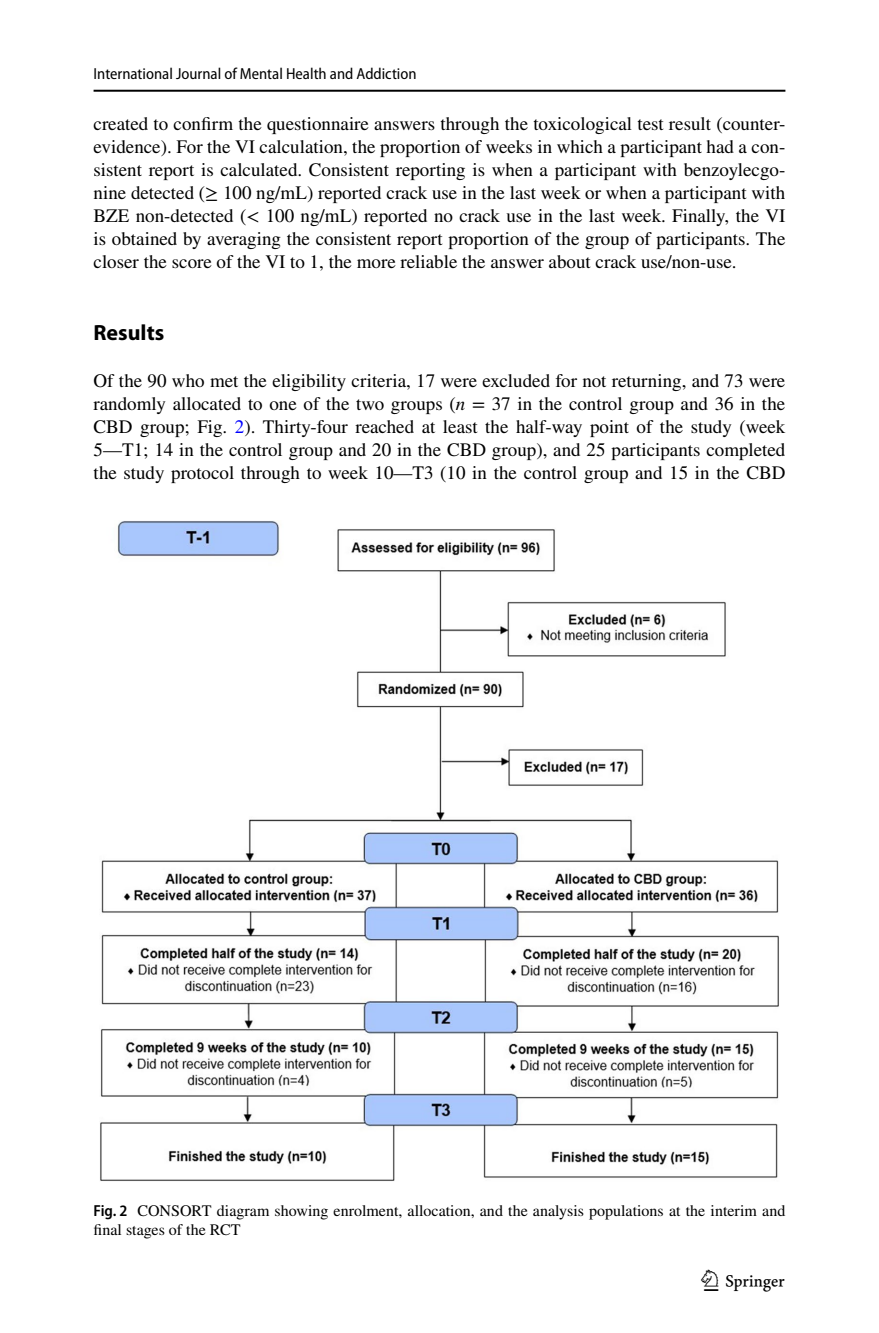
<style>
.page{position:relative;width:879px;height:1333px;background:#fff}
.page>*{position:absolute;margin:0;border:0;box-sizing:border-box;transform-origin:0 0}
.t1{font:30px "Springnew Regular 5";color:#000}
.t2{font:700 22px "Myriad Pro";color:#000}
.t3{font:19px/23px "STIX";color:#000;text-align:justify}
.t4{font:16px/18.4px "STIX";color:#000}
.t5{font:semi-condensed 16px "Myriad Pro";color:#000}
.s1{font-style:italic}
.s2{color:#00f}
.s3{font-family:"Myriad Pro";font-weight:600;font-stretch:semi-condensed}
</style>
<div class="page">
<hr style="left:94px;top:90px;width:691px;height:2px;background:#000">
<img style="left:100px;top:521px;width:679px;height:660px">
<p class="t5" style="left:94px;top:65px;width:324px">International Journal of Mental Health and Addiction</p>
<p class="t3" style="left:94px;top:113px;width:693px">created to confirm the questionnaire answers through the toxicological test result (counter&shy;evidence). For the VI calculation, the proportion of weeks in which a participant had a con&shy;sistent report is calculated. Consistent reporting is when a participant with benzoylecgo&shy;nine detected (≥ 100 ng/mL) reported crack use in the last week or when a participant with BZE non-detected (&lt; 100 ng/mL) reported no crack use in the last week. Finally, the VI is obtained by averaging the consistent report proportion of the group of participants. The closer the score of the VI to 1, the more reliable the answer about crack use/non-use.</p>
<p class="t2" style="left:94px;top:318px;width:72px">Results</p>
<p class="t3" style="left:94px;top:370px;width:693px">Of the 90 who met the eligibility criteria, 17 were excluded for not returning, and 73 were randomly allocated to one of the two groups (<span class="s1">n</span> = 37 in the control group and 36 in the CBD group; Fig. <span class="s2">2</span>). Thirty-four reached at least the half-way point of the study (week 5—T1; 14 in the control group and 20 in the CBD group), and 25 participants completed the study protocol through to week 10—T3 (10 in the control group and 15 in the CBD</p>
<p class="t4" style="left:94px;top:1202px;width:693px"><span class="s3">Fig. 2</span> CONSORT diagram showing enrolment, allocation, and the analysis populations at the interim and final stages of the RCT</p>
<h1 class="t1" style="left:704px;top:1269px;width:83px">1 3</h1>
</div>
